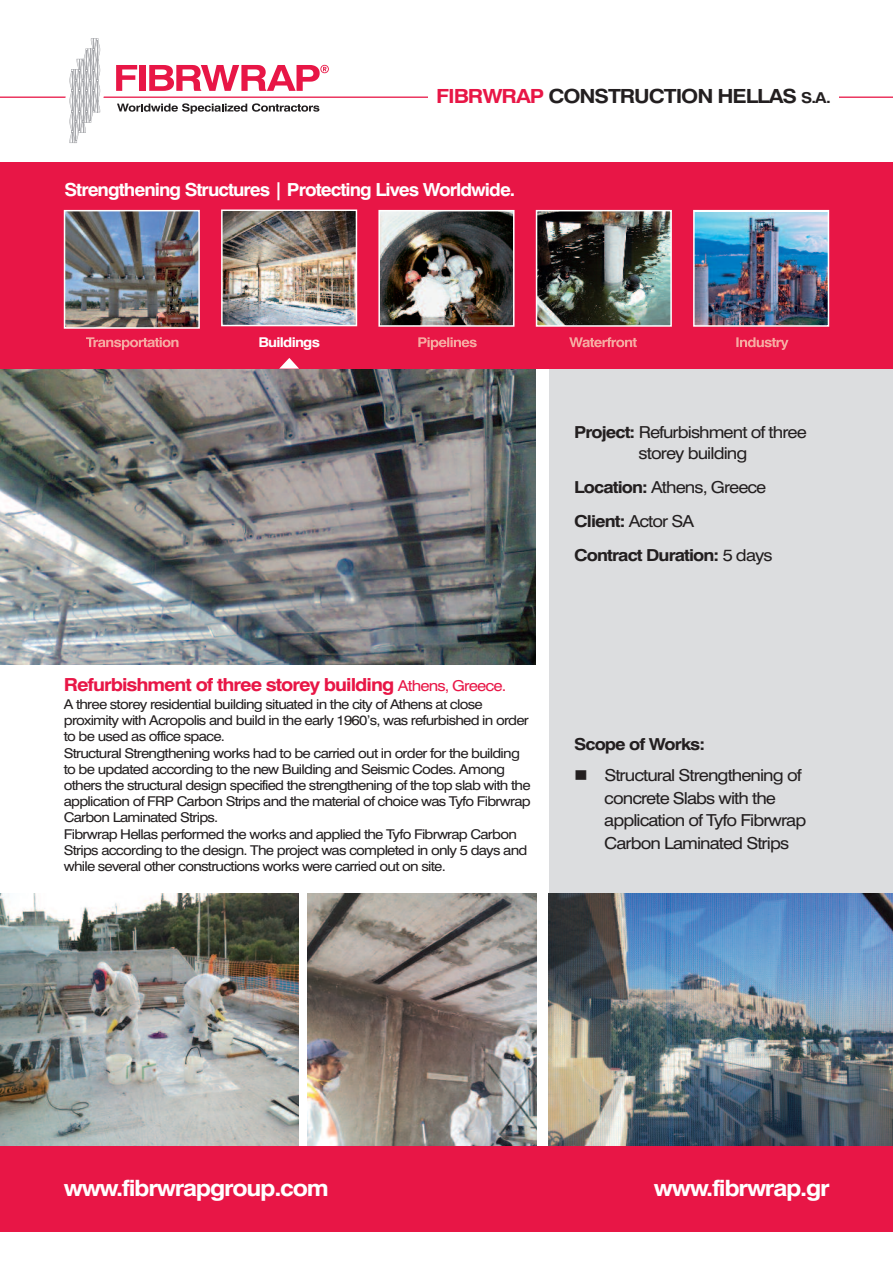
<style>
.page{position:relative;width:893px;height:1263px;background:#fff}
.page>*{position:absolute;margin:0;border:0;box-sizing:border-box;transform-origin:0 0}
.t1{font:700 22.5px "Swiss 721 BT";letter-spacing:-.05em;color:#fff;scale:1.12 1}
.t2{font:700 19.5px "Swiss 721 BT";letter-spacing:-.05em;color:#231f20;scale:1.11 1}
.t3{font:700 18px "Swiss 721 BT";letter-spacing:-.05em;color:#fff;scale:1.06 1}
.t4{font:700 18px "Swiss 721 BT";letter-spacing:-.05em;color:#e81646;scale:1.12 1}
.t5{font:16.5px/22.5px "Swiss 721 BT";letter-spacing:-.05em;color:#231f20;text-align:center;scale:1.12 1}
.t6{font:700 16.5px/33.8px "Swiss 721 BT";letter-spacing:-.05em;color:#231f20;scale:1.12 1}
.t7{font:13.5px/16.2px "Swiss 721 BT";letter-spacing:-.05em;color:#231f20;scale:1.12 1}
.t8{font:700 13.5px "Swiss 721 BT";letter-spacing:-.05em;color:#fff;scale:1.12 1}
.s1{color:#e81646}
.s2{font-size:15px}
.s3{font-weight:700}
.s4{font-weight:400}
.s5{font-weight:400;font-size:15px}
</style>
<div class="page">
<svg style="left:0;top:38px;width:893px;height:105px"></svg>
<div style="left:549px;top:357px;width:344px;height:770px;background:#dcdddf"></div>
<img style="left:549px;top:893px;width:344px;height:254px">
<img style="left:0;top:369px;width:536px;height:296px">
<img style="left:308px;top:893px;width:228px;height:254px">
<img style="left:0;top:893px;width:299px;height:254px">
<div style="left:0;top:1147px;width:893px;height:85px;background:#e81646"></div>
<div style="left:428px;top:85px;width:411px;height:25px;background:#fff"></div>
<div style="left:0;top:162px;width:893px;height:207px;background:#e81646"></div>
<img style="left:67px;top:213px;width:130px;height:113px">
<div style="left:64px;top:210px;width:136px;height:119px;border:2px solid #fff"></div>
<img style="left:224px;top:212px;width:130px;height:111px">
<div style="left:221px;top:209px;width:136px;height:117px;border:2px solid #fff"></div>
<img style="left:381px;top:213px;width:130px;height:111px">
<div style="left:378px;top:210px;width:136px;height:117px;border:2px solid #fff"></div>
<img style="left:539px;top:213px;width:130px;height:111px">
<div style="left:536px;top:210px;width:136px;height:117px;border:2px solid #fff"></div>
<img style="left:696px;top:213px;width:130px;height:111px">
<div style="left:693px;top:210px;width:136px;height:117px;border:2px solid #fff"></div>
<svg style="left:86px;top:337px;width:92px;height:13px"></svg>
<svg style="left:418px;top:337px;width:204px;height:13px"></svg>
<svg style="left:279px;top:358px;width:20px;height:11px"></svg>
<h2 class="t2" style="left:436px;top:84px;width:357px"><span class="s1">FIBRWRAP</span> CONSTRUCTION HELLAS <span class="s2">S.A.</span></h2>
<h3 class="t3" style="left:64px;top:179px;width:427px">Strengthening Structures | Protecting Lives Worldwide.</h3>
<p class="t8" style="left:258px;top:334px;width:56px">Buildings</p>
<p class="t5" style="left:574px;top:422px;width:209px;line-height:21px"><span class="s3">Project:</span> Refurbishment of three storey building</p>
<p class="t6" style="left:574px;top:471px;width:179px">Location: <span class="s4">Athens, Greece<br></span>Client: <span class="s4">Actor SA<br></span>Contract Duration: <span class="s4">5 days</span></p>
<h3 class="t4" style="left:64px;top:674px;width:397px">Refurbishment of three storey building <span class="s5">Athens, Greece.</span></h3>
<p class="t7" style="left:64px;top:696px;width:418px">A three storey residential building situated in the city of Athens at close proximity with Acropolis and build in the early 1960’s, was refurbished in order to be used as office space.<br>Structural Strengthening works had to be carried out in order for the building to be updated according to the new Building and Seismic Codes. Among others the structural design specified the strengthening of the top slab with the application of FRP Carbon Strips and the material of choice was Tyfo Fibrwrap Carbon Laminated Strips.<br>Fibrwrap Hellas performed the works and applied the Tyfo Fibrwrap Carbon Strips according to the design. The project was completed in only 5 days and while several other constructions works were carried out on site.</p>
<p class="t6" style="left:574px;top:727px;width:118px">Scope of Works:</p>
<p class="t5" style="left:604px;top:764px;width:182px;text-align:left;text-indent:-30px">■ Structural Strengthening of concrete Slabs with the application of Tyfo Fibrwrap<br>Carbon Laminated Strips</p>
<h1 class="t1" style="left:64px;top:1175px;width:238px">www.fibrwrapgroup.com</h1>
<h1 class="t1" style="left:654px;top:1175px;width:159px">www.fibrwrap.gr</h1>
</div>
